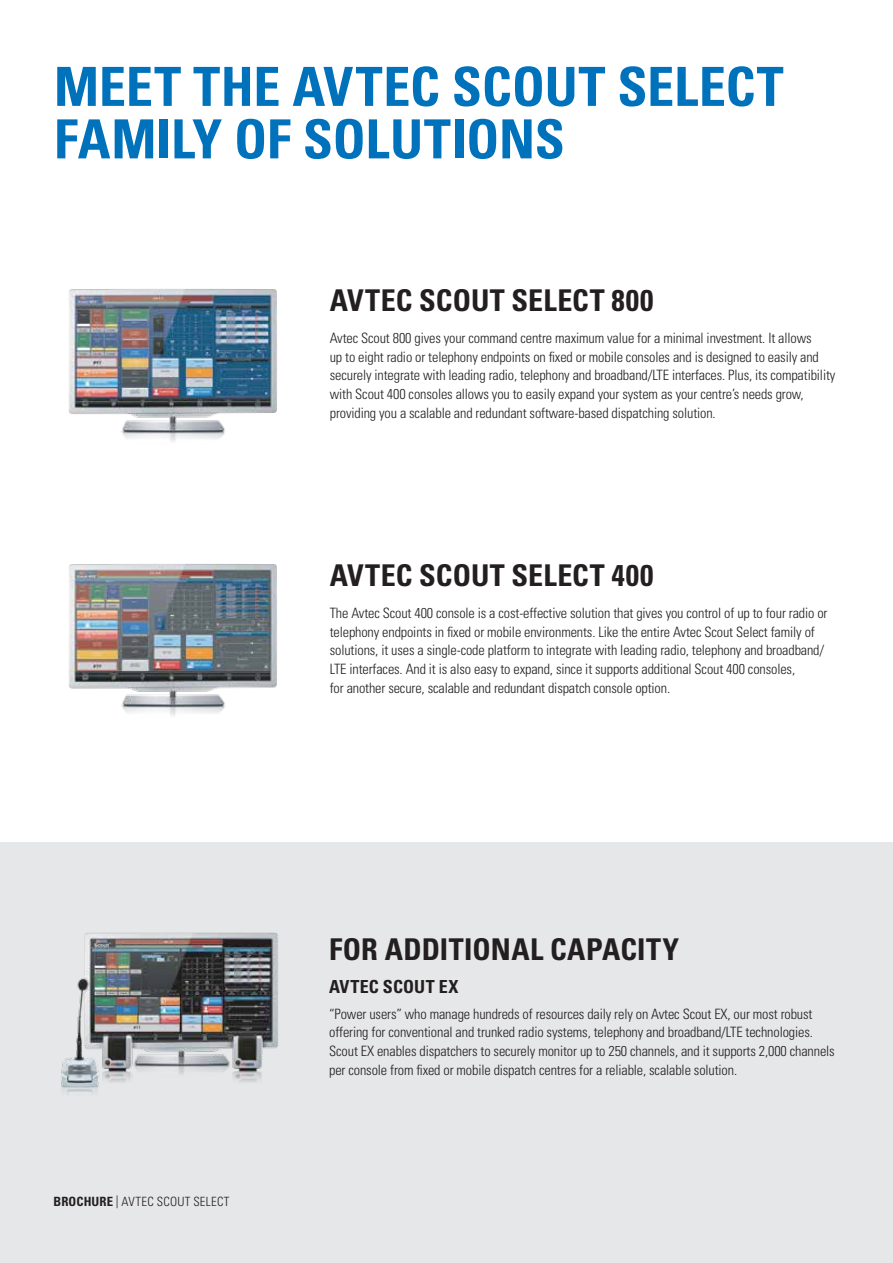
<style>
.page{position:relative;width:893px;height:1263px;background:#fff}
.page>*{position:absolute;margin:0;border:0;box-sizing:border-box;transform-origin:0 0}
.t1{font:700 condensed 54px/52.5px "Univers LT Pro";color:#0072bc}
.t2{font:700 condensed 30px "Univers LT Pro";letter-spacing:.01em;color:#231f20}
.t3{font:700 condensed 18px "Univers LT Pro";letter-spacing:.01em;color:#231f20}
.t4{font:300 condensed 14.25px/18.8px "Univers LT Std";letter-spacing:-.01em;color:#231f20}
.t5{font:300 condensed 12.75px "Univers LT Std";letter-spacing:.025em;color:#231f20}
.s1{font-family:"Univers LT Pro";font-weight:700}
</style>
<div class="page">
<div style="left:0;top:842px;width:893px;height:421px;background:#e6e7e8"></div>
<img style="left:61px;top:932px;width:217px;height:163px">
<img style="left:69px;top:289px;width:208px;height:153px">
<img style="left:69px;top:564px;width:208px;height:152px">
<h1 class="t1" style="left:54px;top:60px;width:731px">MEET THE AVTEC SCOUT SELECT<br>FAMILY OF SOLUTIONS</h1>
<h2 class="t2" style="left:330px;top:282px;width:325px">AVTEC SCOUT SELECT 800</h2>
<p class="t4" style="left:330px;top:329px;width:507px">Avtec Scout 800 gives your command centre maximum value for a minimal investment. It allows<br>up to eight radio or telephony endpoints on fixed or mobile consoles and is designed to easily and securely integrate with leading radio, telephony and broadband/LTE interfaces. Plus, its compatibility with Scout 400 consoles allows you to easily expand your system as your centre’s needs grow, providing you a scalable and redundant software-based dispatching solution.</p>
<h2 class="t2" style="left:330px;top:556px;width:325px">AVTEC SCOUT SELECT 400</h2>
<p class="t4" style="left:330px;top:603px;width:499px">The Avtec Scout 400 console is a cost-effective solution that gives you control of up to four radio or telephony endpoints in fixed or mobile environments. Like the entire Avtec Scout Select family of solutions, it uses a single-code platform to integrate with leading radio, telephony and broadband/ LTE interfaces. And it is also easy to expand, since it supports additional Scout 400 consoles,<br>for another secure, scalable and redundant dispatch console option.</p>
<p class="t5" style="left:54px;top:1194px;width:178px"><span class="s1">BROCHURE</span> | AVTEC SCOUT SELECT</p>
<h2 class="t2" style="left:329px;top:931px;width:351px">FOR ADDITIONAL CAPACITY</h2>
<p class="t3" style="left:329px;top:976px;width:131px">AVTEC SCOUT EX</p>
<p class="t4" style="left:329px;top:1004px;width:507px">“Power users” who manage hundreds of resources daily rely on Avtec Scout EX, our most robust offering for conventional and trunked radio systems, telephony and broadband/LTE technologies.<br>Scout EX enables dispatchers to securely monitor up to 250 channels, and it supports 2,000 channels per console from fixed or mobile dispatch centres for a reliable, scalable solution.</p>
</div>
